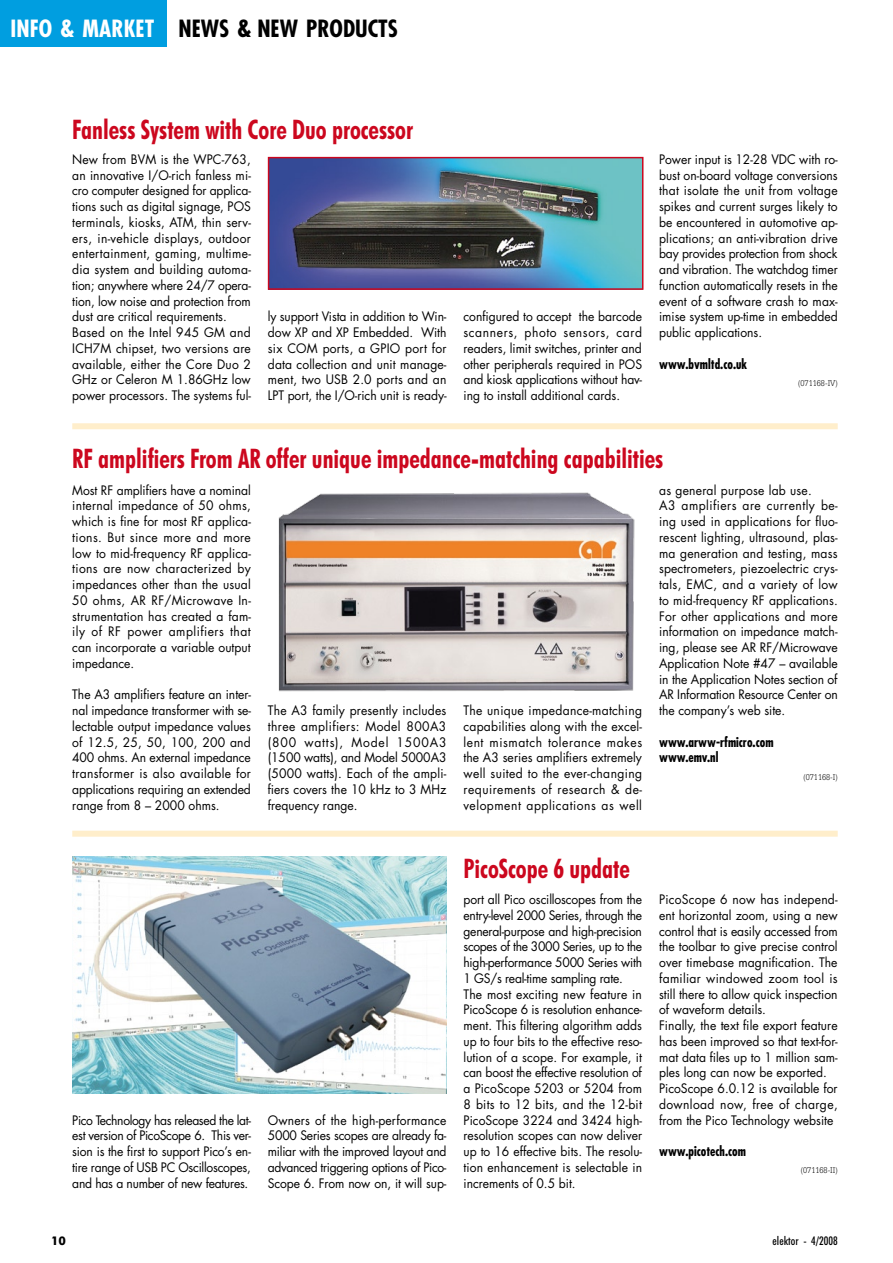
<style>
.page{position:relative;width:893px;height:1263px;background:#fff}
.page>*{position:absolute;margin:0;border:0;box-sizing:border-box;transform-origin:0 0}
.t1{font:700 condensed 27px "Futura BT";color:#cc071e;scale:.9 1}
.t2{font:700 condensed 23.1px "Futura";color:#000}
.t3{font:700 condensed 13.5px/15.8px "Futura";color:#000;scale:.95 1}
.t4{font:12.75px/15.8px "Futura";color:#000;text-align:justify;scale:.95 1}
.t5{font:500 condensed 12px "Futura BT";color:#000}
.t6{font:700 12px "Futura BT";color:#000}
.t7{font:300 9px "Serifa BT";color:#000;scale:.9 1}
.s1{color:#fff}
.s2{font-size:24px;color:#fff}
.s3{font-size:24px}
</style>
<div class="page">
<div style="left:0;top:0;width:167px;height:47px;background:#009ee0"></div>
<div style="left:72px;top:423px;width:766px;height:6px;background:#ffeecb"></div>
<div style="left:72px;top:831px;width:766px;height:6px;background:#ffeecb"></div>
<img style="left:72px;top:857px;width:374px;height:236px">
<img style="left:271px;top:160px;width:369px;height:127px">
<div style="left:268px;top:157px;width:375px;height:133px;border:2px solid #cc071e"></div>
<img style="left:278px;top:492px;width:357px;height:200px">
<h2 class="t2" style="left:11px;top:13px;width:389px"><span class="s1">info</span> <span class="s2">&amp;</span> <span class="s1">market</span> news <span class="s3">&amp;</span> new products</h2>
<h1 class="t1" style="left:72px;top:113px;width:380px">Fanless System with Core Duo processor</h1>
<p class="t4" style="left:72px;top:151px;width:190px;text-align:left">New from BVM is the WPC-763, an innovative I/O-rich fanless mi&shy;cro computer designed for applica&shy;tions such as digital signage, POS terminals, kiosks, ATM, thin serv&shy;ers, in-vehicle displays, outdoor entertainment, gaming, multime&shy;dia system and building automa&shy;tion; anywhere where 24/7 opera&shy;tion, low noise and protection from dust are critical requirements.<br>Based on the Intel 945 GM and<br>ICH7M chipset, two versions are available, either the Core Duo 2<br>GHz or Celeron M 1.86GHz low power processors. The systems ful-</p>
<p class="t4" style="left:268px;top:309px;width:190px">ly support Vista in addition to Win&shy;dow XP and XP Embedded. With six COM ports, a GPIO port for data collection and unit manage&shy;ment, two USB 2.0 ports and an LPT port, the I/O-rich unit is ready-</p>
<p class="t4" style="left:463px;top:309px;width:189px">configured to accept the barcode scanners, photo sensors, card readers, limit switches, printer and other peripherals required in POS and kiosk applications without hav&shy;ing to install additional cards.</p>
<p class="t4" style="left:659px;top:151px;width:190px">Power input is 12-28 VDC with ro&shy;bust on-board voltage conversions that isolate the unit from voltage spikes and current surges likely to be encountered in automotive ap&shy;plications; an anti-vibration drive bay provides protection from shock and vibration. The watchdog timer function automatically resets in the event of a software crash to max&shy;imise system up-time in embedded public applications.</p>
<p class="t3" style="left:659px;top:356px;width:94px">www.bvmltd.co.uk</p>
<p class="t7" style="left:798px;top:378px;width:45px">(071168-IV)</p>
<h1 class="t1" style="left:72px;top:442px;width:658px">RF amplifiers From AR offer unique impedance-matching capabilities</h1>
<p class="t4" style="left:72px;top:482px;width:190px">Most RF amplifiers have a nominal internal impedance of 50 ohms, which is fine for most RF applica&shy;tions. But since more and more low to mid-frequency RF applica&shy;tions are now characterized by impedances other than the usual 50 ohms, AR RF/Microwave In&shy;strumentation has created a fam&shy;ily of RF power amplifiers that can incorporate a variable output impedance.</p>
<p class="t4" style="left:72px;top:687px;width:190px">The A3 amplifiers feature an inter&shy;nal impedance transformer with se&shy;lectable output impedance values of 12.5, 25, 50, 100, 200 and 400 ohms. An external impedance transformer is also available for applications requiring an extended range from 8 – 2000 ohms.</p>
<p class="t4" style="left:659px;top:482px;width:190px;text-align:left">as general purpose lab use.<br>A3 amplifiers are currently be&shy;ing used in applications for fluo&shy;rescent lighting, ultrasound, plas&shy;ma generation and testing, mass spectrometers, piezoelectric crys&shy;tals, EMC, and a variety of low to mid-frequency RF applications.<br>For other applications and more information on impedance match&shy;ing, please see AR RF/Microwave<br>Application Note #47 – available in the Application Notes section of<br>AR Information Resource Center on the company’s web site.</p>
<p class="t3" style="left:659px;top:734px;width:122px">www.arww-rfmicro.com www.emv.nl</p>
<p class="t7" style="left:803px;top:771px;width:39px">(071168-I)</p>
<p class="t4" style="left:268px;top:702px;width:189px">The A3 family presently includes three amplifiers: Model 800A3 (800 watts), Model 1500A3 (1500 watts), and Model 5000A3 (5000 watts). Each of the ampli&shy;fiers covers the 10 kHz to 3 MHz frequency range.</p>
<p class="t4" style="left:463px;top:702px;width:190px">The unique impedance-matching capabilities along with the excel&shy;lent mismatch tolerance makes the A3 series amplifiers extremely well suited to the ever-changing requirements of research &amp; de&shy;velopment applications as well</p>
<p class="t4" style="left:72px;top:1112px;width:189px">Pico Technology has released the lat&shy;est version of PicoScope 6. This ver&shy;sion is the first to support Pico’s en&shy;tire range of USB PC Oscilloscopes, and has a number of new features.</p>
<p class="t4" style="left:268px;top:1112px;width:190px">Owners of the high-performance 5000 Series scopes are already fa&shy;miliar with the improved layout and advanced triggering options of Pico-Scope 6. From now on, it will sup-</p>
<h1 class="t1" style="left:463px;top:852px;width:186px">PicoScope 6 update</h1>
<p class="t4" style="left:463px;top:891px;width:190px;text-align:left">port all Pico oscilloscopes from the entry-level 2000 Series, through the general-purpose and high-precision scopes of the 3000 Series, up to the high-performance 5000 Series with 1 GS/s real-time sampling rate.<br>The most exciting new feature in PicoScope 6 is resolution enhance&shy;ment. This filtering algorithm adds up to four bits to the effective reso&shy;lution of a scope. For example, it can boost the effective resolution of a PicoScope 5203 or 5204 from 8 bits to 12 bits, and the 12-bit PicoScope 3224 and 3424 high&shy;resolution scopes can now deliver up to 16 effective bits. The resolu&shy;tion enhancement is selectable in increments of 0.5 bit.</p>
<p class="t4" style="left:659px;top:891px;width:190px;text-align:left">PicoScope 6 now has independ&shy;ent horizontal zoom, using a new control that is easily accessed from the toolbar to give precise control over timebase magnification. The familiar windowed zoom tool is still there to allow quick inspection of waveform details.<br>Finally, the text file export feature has been improved so that text-for&shy;mat data files up to 1 million sam&shy;ples long can now be exported.<br>PicoScope 6.0.12 is available for download now, free of charge, from the Pico Technology website</p>
<p class="t3" style="left:659px;top:1143px;width:93px">www.picotech.com</p>
<p class="t7" style="left:801px;top:1165px;width:42px">(071168-II)</p>
<p class="t6" style="left:51px;top:1233px;width:16px">10</p>
<p class="t5" style="left:773px;top:1233px;width:67px">elektor - 4/2008</p>
</div>
